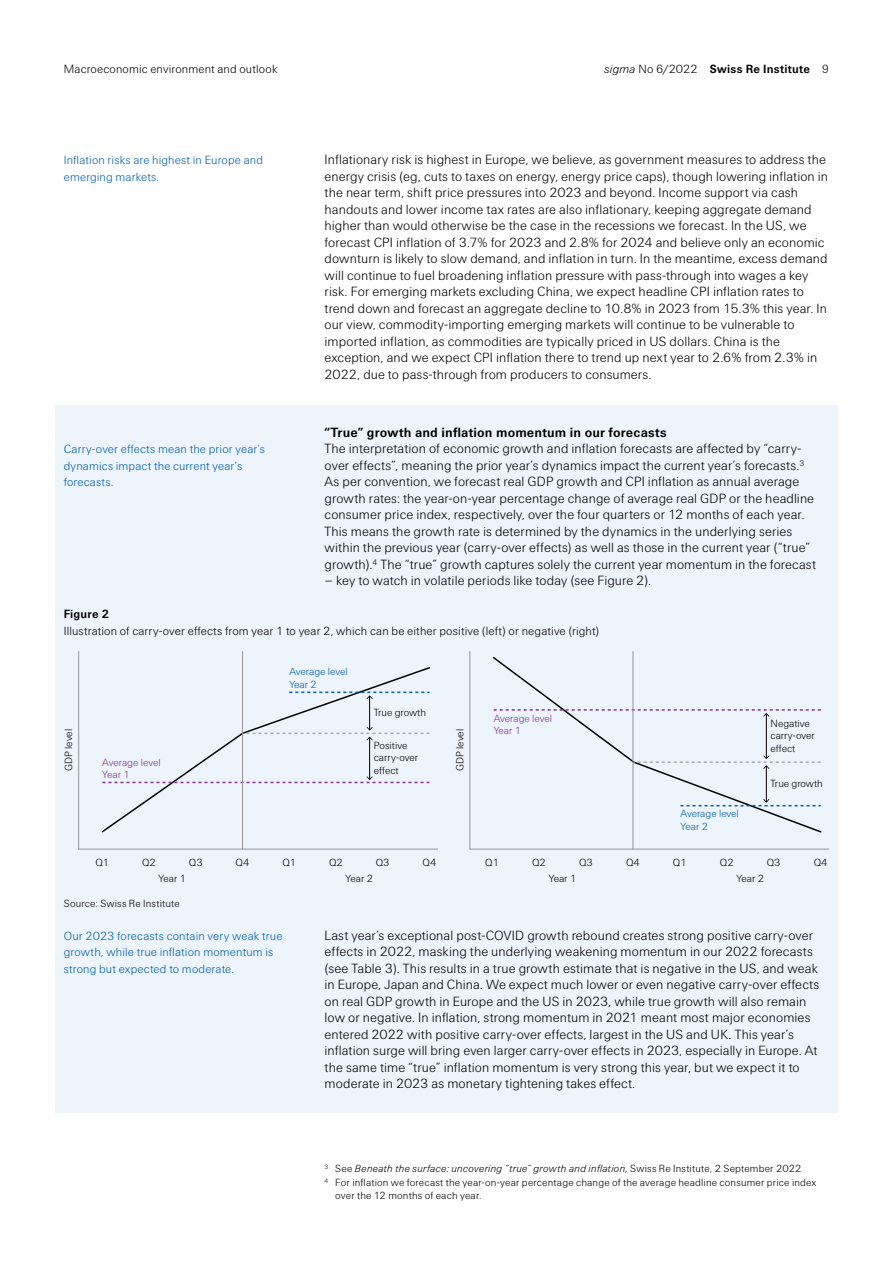
<style>
.page{position:relative;width:893px;height:1263px;background:#fff}
.page>*{position:absolute;margin:0;border:0;box-sizing:border-box;transform-origin:0 0}
.t1{font:300 13.5px/16.5px "Swiss Re Sans OT";letter-spacing:.005em;color:#000}
.t2{font:700 13.5px "Swiss Re Sans OT";letter-spacing:.01em;color:#000}
.t3{font:300 12px/16.5px "Swiss Re Sans OT";letter-spacing:.01em;color:#005fae}
.t4{font:300 12px "Swiss Re Sans OT";letter-spacing:.01em;color:#000}
.t5{font:700 12px "Swiss Re Sans OT";letter-spacing:.02em;color:#000}
.t6{font:300 10.5px/12.6px "Swiss Re Sans OT";letter-spacing:.01em;color:#000}
.t7{font:italic 300 10.5px "Swiss Re Sans OT";letter-spacing:.015em;color:#000}
.t8{font:300 10.5px/12.6px "Swiss Re Sans OT";color:#005fae}
.t9{font:300 10.5px/12.6px "Swiss Re Sans OT";color:#843293}
.s1{font-weight:300;font-style:italic}
.s2{font-weight:300}
.s3{font-style:normal}
</style>
<div class="page">
<div style="left:55px;top:405px;width:783px;height:46px;background:#edf4fb"></div>
<div style="left:55px;top:422px;width:783px;height:188px;background:#edf4fb"></div>
<div style="left:55px;top:908px;width:783px;height:205px;background:#edf4fb"></div>
<div style="left:55px;top:593px;width:783px;height:330px;background:#edf4fb"></div>
<svg style="left:101px;top:667px;width:330px;height:166px"></svg>
<hr style="left:78px;top:651px;width:1px;height:198px;background:#939598">
<hr style="left:242px;top:651px;width:1px;height:198px;background:#939598">
<hr style="left:78px;top:849px;width:360px;height:1px;background:#939598">
<hr style="left:369px;top:737px;width:1px;height:42px;background:#000">
<svg style="left:102px;top:776px;width:327px;height:7px"></svg>
<hr style="left:369px;top:696px;width:1px;height:34px;background:#000">
<svg style="left:289px;top:691px;width:140px;height:8px"></svg>
<svg style="left:243px;top:727px;width:186px;height:13px"></svg>
<svg style="left:493px;top:656px;width:329px;height:178px"></svg>
<hr style="left:633px;top:651px;width:1px;height:199px;background:#939598">
<hr style="left:470px;top:651px;width:1px;height:198px;background:#939598">
<hr style="left:470px;top:849px;width:359px;height:1px;background:#939598">
<hr style="left:766px;top:714px;width:1px;height:44px;background:#000">
<svg style="left:494px;top:709px;width:327px;height:8px"></svg>
<hr style="left:766px;top:766px;width:1px;height:36px;background:#000">
<svg style="left:634px;top:755px;width:187px;height:14px"></svg>
<svg style="left:680px;top:799px;width:141px;height:7px"></svg>
<p class="t4" style="left:64px;top:62px;width:215px">Macroeconomic environment and outlook</p>
<p class="t5" style="left:604px;top:62px;width:226px"><span class="s1">sigma</span> <span class="s2">No 6/2022</span> Swiss Re Institute <span class="s2">9</span></p>
<p class="t3" style="left:64px;top:152px;width:201px">Inflation risks are highest in Europe and emerging markets.</p>
<p class="t3" style="left:64px;top:441px;width:203px">Carry-over effects mean the prior year’s dynamics impact the current year’s forecasts.</p>
<p class="t1" style="left:325px;top:152px;width:505px">Inflationary risk is highest in Europe, we believe, as government measures to address the energy crisis (eg, cuts to taxes on energy, energy price caps), though lowering inflation in the near term, shift price pressures into 2023 and beyond. Income support via cash handouts and lower income tax rates are also inflationary, keeping aggregate demand higher than would otherwise be the case in the recessions we forecast. In the US, we forecast CPI inflation of 3.7% for 2023 and 2.8% for 2024 and believe only an economic downturn is likely to slow demand, and inflation in turn. In the meantime, excess demand will continue to fuel broadening inflation pressure with pass-through into wages a key risk. For emerging markets excluding China, we expect headline CPI inflation rates to trend down and forecast an aggregate decline to 10.8% in 2023 from 15.3% this year. In our view, commodity-importing emerging markets will continue to be vulnerable to imported inflation, as commodities are typically priced in US dollars. China is the exception, and we expect CPI inflation there to trend up next year to 2.6% from 2.3% in 2022, due to pass-through from producers to consumers.</p>
<p class="t2" style="left:325px;top:424px;width:343px">“True” growth and inflation momentum in our forecasts</p>
<p class="t1" style="left:325px;top:440px;width:493px">The interpretation of economic growth and inflation forecasts are affected by “carry&shy;over effects”, meaning the prior year’s dynamics impact the current year’s forecasts.<sup>3<br></sup>As per convention, we forecast real GDP growth and CPI inflation as annual average growth rates: the year-on-year percentage change of average real GDP or the headline consumer price index, respectively, over the four quarters or 12 months of each year.<br>This means the growth rate is determined by the dynamics in the underlying series within the previous year (carry-over effects) as well as those in the current year (“true” growth).<sup>4</sup> The “true” growth captures solely the current year momentum in the forecast</p>
<p class="t1" style="left:325px;top:572px;width:328px">– key to watch in volatile periods like today (see Figure 2).</p>
<p class="t5" style="left:64px;top:607px;width:47px">Figure 2</p>
<p class="t4" style="left:64px;top:624px;width:537px">Illustration of carry-over effects from year 1 to year 2, which can be either positive (left) or negative (right)</p>
<p class="t8" style="left:289px;top:666px;width:60px">Average level<br>Year 2</p>
<p class="t6" style="left:374px;top:706px;width:54px">True growth</p>
<p class="t6" style="left:63px;top:771px;width:44px;rotate:-90deg">GDP level</p>
<p class="t6" style="left:374px;top:739px;width:46px">Positive carry-over effect</p>
<p class="t9" style="left:102px;top:756px;width:60px">Average level<br>Year 1</p>
<p class="t6" style="left:454px;top:771px;width:44px;rotate:-90deg">GDP level</p>
<p class="t6" style="left:95px;top:856px;width:15px">Q1</p>
<p class="t6" style="left:142px;top:856px;width:15px">Q2</p>
<p class="t6" style="left:189px;top:856px;width:15px">Q3</p>
<p class="t6" style="left:236px;top:856px;width:15px">Q4</p>
<p class="t6" style="left:282px;top:856px;width:15px">Q1</p>
<p class="t6" style="left:329px;top:856px;width:15px">Q2</p>
<p class="t6" style="left:376px;top:856px;width:15px">Q3</p>
<p class="t6" style="left:423px;top:856px;width:15px">Q4</p>
<p class="t6" style="left:159px;top:873px;width:29px">Year 1</p>
<p class="t6" style="left:346px;top:873px;width:29px">Year 2</p>
<p class="t6" style="left:64px;top:897px;width:118px">Source: Swiss Re Institute</p>
<p class="t9" style="left:494px;top:712px;width:60px">Average level<br>Year 1</p>
<p class="t6" style="left:771px;top:717px;width:46px">Negative carry-over effect</p>
<p class="t6" style="left:771px;top:777px;width:54px">True growth</p>
<p class="t8" style="left:680px;top:808px;width:60px">Average level<br>Year 2</p>
<p class="t6" style="left:485px;top:856px;width:15px">Q1</p>
<p class="t6" style="left:532px;top:856px;width:15px">Q2</p>
<p class="t6" style="left:579px;top:856px;width:15px">Q3</p>
<p class="t6" style="left:626px;top:856px;width:15px">Q4</p>
<p class="t6" style="left:673px;top:856px;width:15px">Q1</p>
<p class="t6" style="left:720px;top:856px;width:15px">Q2</p>
<p class="t6" style="left:767px;top:856px;width:15px">Q3</p>
<p class="t6" style="left:814px;top:856px;width:15px">Q4</p>
<p class="t6" style="left:549px;top:872px;width:29px">Year 1</p>
<p class="t6" style="left:736px;top:872px;width:29px">Year 2</p>
<p class="t3" style="left:64px;top:928px;width:220px">Our 2023 forecasts contain very weak true growth, while true inflation momentum is strong but expected to moderate.</p>
<p class="t1" style="left:325px;top:927px;width:496px">Last year’s exceptional post-COVID growth rebound creates strong positive carry-over effects in 2022, masking the underlying weakening momentum in our 2022 forecasts (see Table 3). This results in a true growth estimate that is negative in the US, and weak in Europe, Japan and China. We expect much lower or even negative carry-over effects on real GDP growth in Europe and the US in 2023, while true growth will also remain low or negative. In inflation, strong momentum in 2021 meant most major economies entered 2022 with positive carry-over effects, largest in the US and UK. This year’s inflation surge will bring even larger carry-over effects in 2023, especially in Europe. At the same time “true” inflation momentum is very strong this year, but we expect it to moderate in 2023 as monetary tightening takes effect.</p>
<p class="t7" style="left:325px;top:1163px;width:479px"><sup>3</sup> <span class="s3">See</span> Beneath the surface: uncovering “true” growth and inflation, <span class="s3">Swiss Re Institute, 2 September 2022</span></p>
<p class="t6" style="left:325px;top:1176px;width:493px"><sup>4</sup> For inflation we forecast the year-on-year percentage change of the average headline consumer price index</p>
<p class="t6" style="left:335px;top:1189px;width:148px">over the 12 months of each year.</p>
</div>
